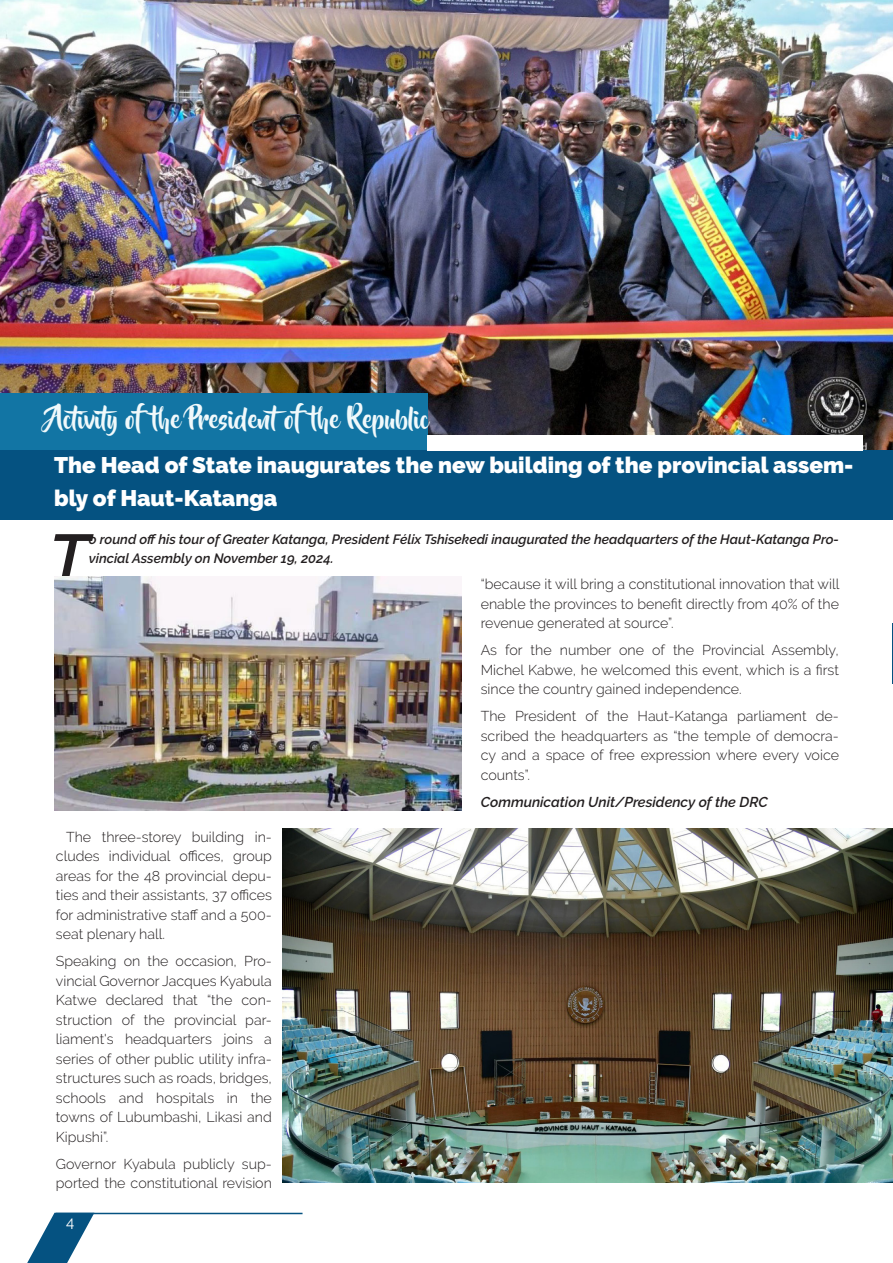
<style>
.page{position:relative;width:893px;height:1263px;background:#fff}
.page>*{position:absolute;margin:0;border:0;box-sizing:border-box;transform-origin:0 0}
.t1{font:italic 600 68.4px "Raleway";color:#231f20}
.t2{font:25.5px "Beyond The Mountains";color:#f0f9fb}
.t3{font:900 22.5px/33px "Raleway";color:#fff}
.t4{font:15px "Raleway";color:#fff}
.t5{font:300 14.25px/19.5px "Raleway";color:#231f20;text-align:justify}
.t6{font:italic 600 14.25px "Raleway";color:#231f20}
.t7{font:italic 600 13.5px/19.5px "Raleway";color:#231f20}
</style>
<div class="page">
<svg style="left:27px;top:1213px;width:67px;height:50px"></svg>
<hr style="left:56px;top:1213px;width:247px;height:1px;background:#055281">
<img style="left:0;top:0;width:893px;height:450px">
<div style="left:0;top:393px;width:428px;height:57px;background:#1275a4"></div>
<div style="left:0;top:450px;width:893px;height:69px;background:#055281"></div>
<div style="left:428px;top:436px;width:435px;height:15px;background:#fff"></div>
<hr style="left:892px;top:623px;width:1px;height:61px;background:#055281">
<img style="left:54px;top:576px;width:408px;height:235px">
<img style="left:283px;top:828px;width:610px;height:355px">
<p class="t2" style="left:50px;top:405px;width:381px">Activity of the Presidentof the Republic</p>
<p class="t3" style="left:54px;top:449px;width:801px">The Head of State inaugurates the new building of the provincial assem&shy;bly of Haut-Katanga</p>
<p class="t7" style="left:89px;top:529px;width:752px">o round off his tour of Greater Katanga, President Félix Tshisekedi inaugurated the headquarters of the Haut-Katanga Pro&shy;vincial Assembly on November 19, 2024.</p>
<p class="t1" style="left:49px;top:519px;width:42px">T</p>
<p class="t5" style="left:481px;top:575px;width:360px">“because it will bring a constitutional innovation that will enable the provinces to benefit directly from 40% of the revenue generated at source”.</p>
<p class="t5" style="left:481px;top:641px;width:360px">As for the number one of the Provincial Assembly, Michel Kabwe, he welcomed this event, which is a first since the country gained independence.</p>
<p class="t5" style="left:481px;top:707px;width:360px">The President of the Haut-Katanga parliament de&shy;scribed the headquarters as “the temple of democra&shy;cy and a space of free expression where every voice counts”.</p>
<p class="t6" style="left:481px;top:794px;width:288px">Communication Unit/Presidency of the DRC</p>
<p class="t5" style="left:56px;top:827px;width:218px;text-indent:10px">The three-storey building in&shy;cludes individual offices, group areas for the 48 provincial depu&shy;ties and their assistants, 37 offices for administrative staff and a 500- seat plenary hall.</p>
<p class="t5" style="left:56px;top:951px;width:218px">Speaking on the occasion, Pro&shy;vincial Governor Jacques Kyabula Katwe declared that “the con&shy;struction of the provincial par&shy;liament's headquarters joins a series of other public utility infra&shy;structures such as roads, bridges, schools and hospitals in the towns of Lubumbashi, Likasi and Kipushi”.</p>
<p class="t5" style="left:56px;top:1154px;width:218px">Governor Kyabula publicly sup&shy;ported the constitutional revision</p>
<p class="t4" style="left:66px;top:1213px;width:10px">4</p>
</div>
